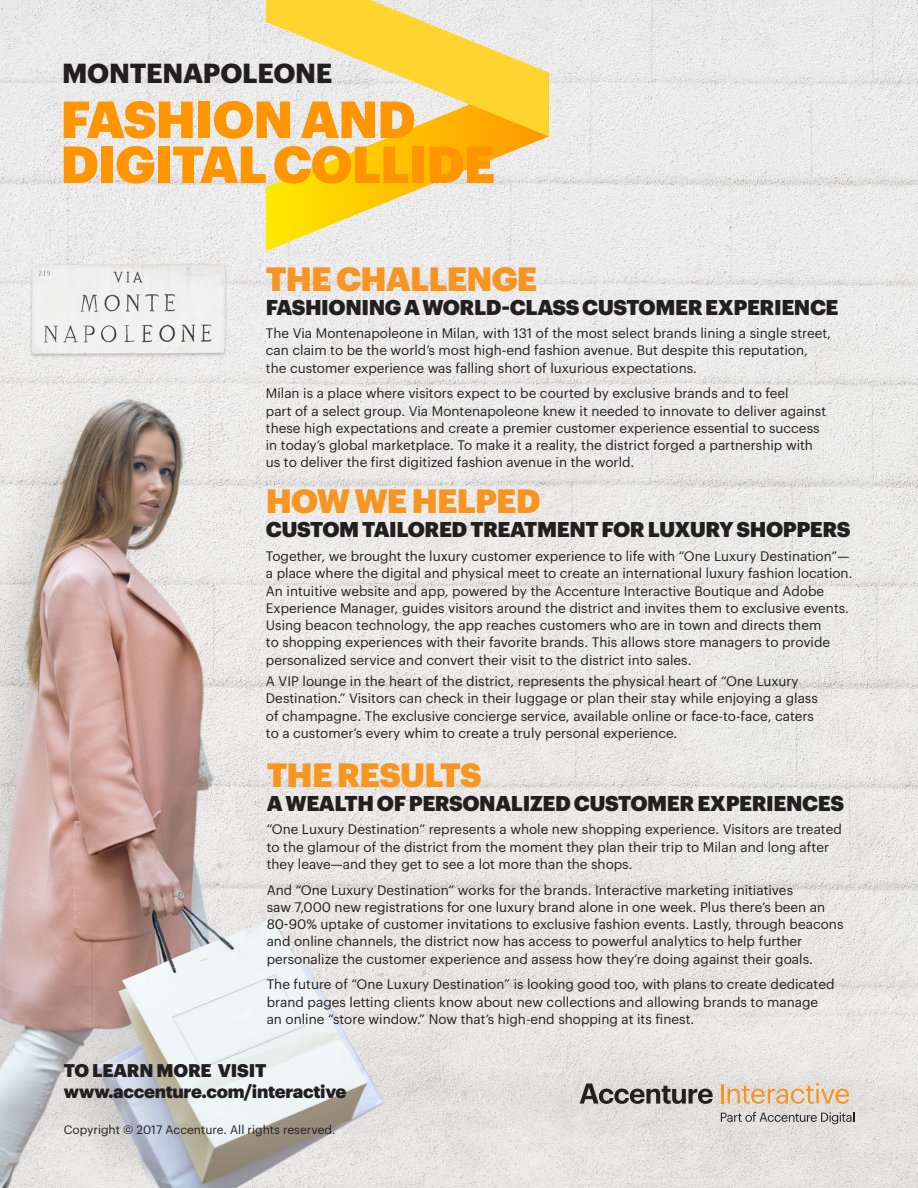
<style>
.page{position:relative;width:918px;height:1188px;background:#fff}
.page>*{position:absolute;margin:0;border:0;box-sizing:border-box;transform-origin:0 0}
.t1{font:900 51px/45px "Graphik";letter-spacing:-.02em;color:#ff9500}
.t2{font:900 33px "Graphik";letter-spacing:-.025em;color:#f79521}
.t3{font:700 27px "Graphik";letter-spacing:-.01em;color:#231f20}
.t4{font:900 21px "Graphik";letter-spacing:-.02em;color:#231f20}
.t5{font:900 18px/21px "Graphik";letter-spacing:-.015em;color:#231f20}
.t6{font:13.5px/17.2px "Graphik";color:#231f20}
.t7{font:12px "Graphik";color:#231f20}
</style>
<div class="page">
<img style="left:0;top:0;width:918px;height:1188px">
<svg style="left:580px;top:1084px;width:133px;height:20px;background:#8e8b8a"></svg>
<svg style="left:721px;top:1112px;width:133px;height:12px;background:#b6b4b3"></svg>
<hr style="left:721px;top:1084px;width:2px;height:20px;background:#f79523">
<svg style="left:728px;top:1083px;width:121px;height:21px;background:#e5c9a9"></svg>
<svg style="left:266px;top:136px;width:283px;height:115px"></svg>
<svg style="left:266px;top:0;width:283px;height:136px;background:#f3dc8c"></svg>
<p class="t3" style="left:62px;top:52px;width:272px">MONTENAPOLEONE</p>
<p class="t1" style="left:60px;top:92px;width:436px">FASHION AND<br>DIGITAL COLLIDE</p>
<p class="t2" style="left:266px;top:253px;width:273px">THE CHALLENGE</p>
<p class="t4" style="left:266px;top:291px;width:574px">FASHIONING A WORLD-CLASS CUSTOMER EXPERIENCE</p>
<p class="t6" style="left:266px;top:324px;width:567px">The Via Montenapoleone in Milan, with 131 of the most select brands lining a single street, can claim to be the world’s most high-end fashion avenue. But despite this reputation, the customer experience was falling short of luxurious expectations.</p>
<p class="t6" style="left:266px;top:384px;width:562px">Milan is a place where visitors expect to be courted by exclusive brands and to feel<br>part of a select group. Via Montenapoleone knew it needed to innovate to deliver against these high expectations and create a premier customer experience essential to success in today’s global marketplace. To make it a reality, the district forged a partnership with us to deliver the first digitized fashion avenue in the world.</p>
<p class="t2" style="left:266px;top:475px;width:276px">HOW WE HELPED</p>
<p class="t4" style="left:266px;top:513px;width:586px">CUSTOM TAILORED TREATMENT FOR LUXURY SHOPPERS</p>
<p class="t6" style="left:266px;top:546px;width:588px">Together, we brought the luxury customer experience to life with “One Luxury Destination”— a place where the digital and physical meet to create an international luxury fashion location.<br>An intuitive website and app, powered by the Accenture Interactive Boutique and Adobe Experience Manager, guides visitors around the district and invites them to exclusive events.<br>Using beacon technology, the app reaches customers who are in town and directs them<br>to shopping experiences with their favorite brands. This allows store managers to provide personalized service and convert their visit to the district into sales.</p>
<p class="t6" style="left:266px;top:671px;width:554px">A VIP lounge in the heart of the district, represents the physical heart of “One Luxury Destination.” Visitors can check in their luggage or plan their stay while enjoying a glass of champagne. The exclusive concierge service, available online or face-to-face, caters to a customer’s every whim to create a truly personal experience.</p>
<p class="t2" style="left:267px;top:749px;width:216px">THE RESULTS</p>
<p class="t4" style="left:267px;top:787px;width:579px">A WEALTH OF PERSONALIZED CUSTOMER EXPERIENCES</p>
<p class="t6" style="left:267px;top:820px;width:577px">“One Luxury Destination” represents a whole new shopping experience. Visitors are treated to the glamour of the district from the moment they plan their trip to Milan and long after they leave—and they get to see a lot more than the shops.</p>
<p class="t6" style="left:267px;top:880px;width:578px">And “One Luxury Destination” works for the brands. Interactive marketing initiatives<br>saw 7,000 new registrations for one luxury brand alone in one week. Plus there’s been an 80-90% uptake of customer invitations to exclusive fashion events. Lastly, through beacons and online channels, the district now has access to powerful analytics to help further personalize the customer experience and assess how they’re doing against their goals.</p>
<p class="t6" style="left:267px;top:975px;width:569px">The future of “One Luxury Destination” is looking good too, with plans to create dedicated brand pages letting clients know about new collections and allowing brands to manage an online “store window.” Now that’s high-end shopping at its finest.</p>
<p class="t5" style="left:64px;top:1058px;width:284px">TO LEARN MORE VISIT www.accenture.com/interactive</p>
<p class="t7" style="left:64px;top:1121px;width:273px">Copyright © 2017 Accenture. All rights reserved.</p>
</div>
